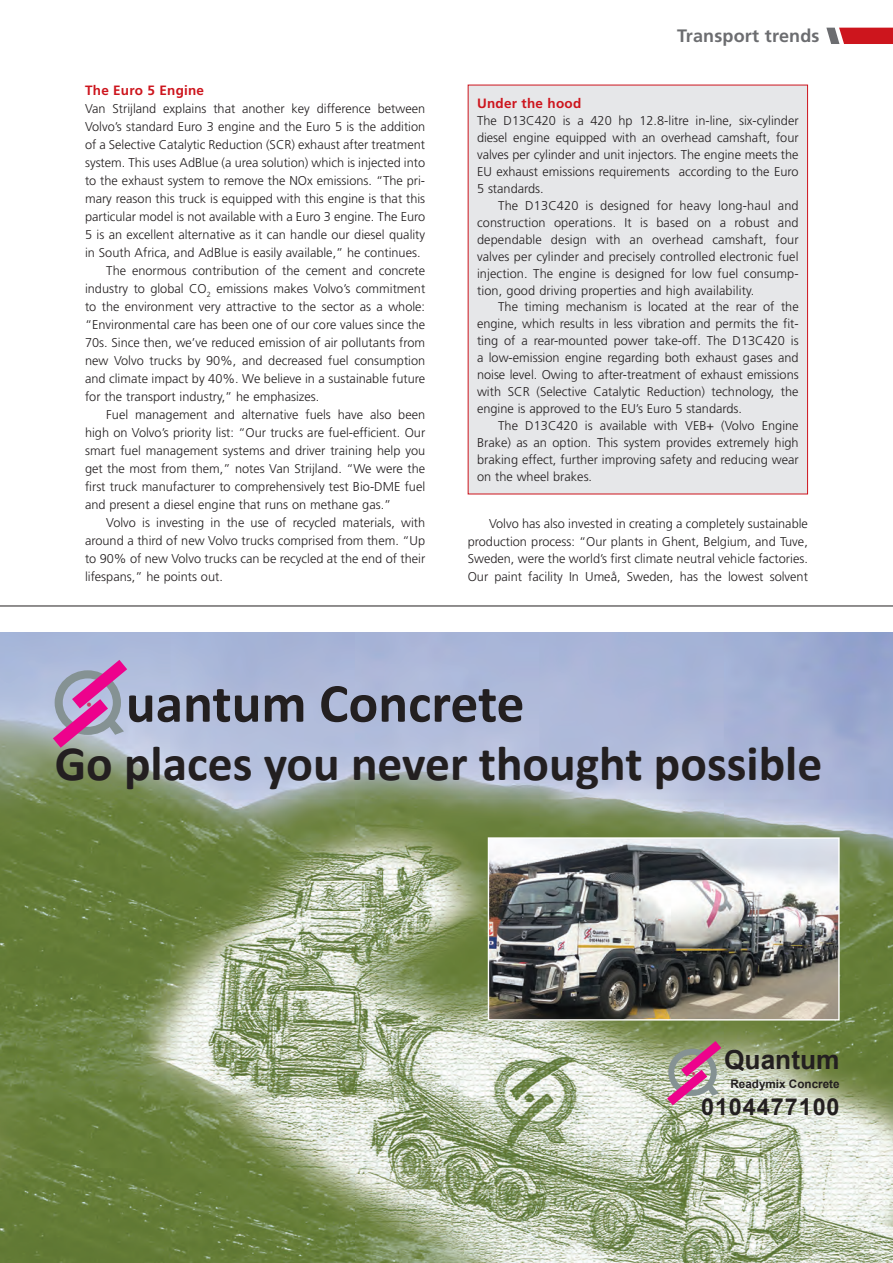
<style>
.page{position:relative;width:893px;height:1263px;background:#fff}
.page>*{position:absolute;margin:0;border:0;box-sizing:border-box;transform-origin:0 0}
.t1{font:700 55.5px "Calibri";color:#231f20}
.t2{font:700 49.5px "Calibri";color:#231f20}
.t3{font:700 26.25px "Arial";color:#231f20}
.t4{font:700 23.4px "Arial";letter-spacing:.04em;color:#231f20}
.text{font:700 18px "Frutiger LT Std";letter-spacing:.01em;color:#6c6d70}
.t5{font:15.45px "Minion Pro";color:#cc3564}
.Crosshead{font:700 13.5px "Frutiger LT Std";letter-spacing:.02em;color:#cd151d}
.Body_copy_Indent{font:300 12.75px/18px "Frutiger LT Std";color:#231f20;text-align:justify}
.Body_Copy{font:300 12.75px/18px "Frutiger LT Std";color:#231f20;text-align:justify}
.t6{font:700 11.7px "Arial";color:#231f20}
.t7{font:11.25px "Minion Pro";color:#cc3564}
</style>
<div class="page">
<svg style="left:826px;top:28px;width:67px;height:16px"></svg>
<div style="left:468px;top:85px;width:339px;height:409px;background:#e6e7e9"></div>
<hr style="left:0;top:606px;width:893px;height:1px;background:#231f20">
<img style="left:0;top:632px;width:893px;height:631px">
<svg style="left:40px;top:647px;width:100px;height:113px;background:#b39ec0"></svg>
<img style="left:490px;top:839px;width:348px;height:179px">
<div style="left:488px;top:837px;width:352px;height:183px;border:1px solid #fff"></div>
<svg style="left:657px;top:1032px;width:74px;height:82px;background:#b19c95"></svg>
<p class="text" style="left:677px;top:25px;width:144px">Transport trends</p>
<p class="Crosshead" style="left:85px;top:83px;width:121px">The Euro 5 Engine</p>
<p class="Body_Copy" style="left:85px;top:100px;width:342px">Van Strijland explains that another key difference between Volvo’s standard Euro 3 engine and the Euro 5 is the addition of a Selective Catalytic Reduction (SCR) exhaust after treatment system. This uses AdBlue (a urea solution) which is injected into to the exhaust system to remove the NOx emissions. “The pri&shy;mary reason this truck is equipped with this engine is that this particular model is not available with a Euro 3 engine. The Euro 5 is an excellent alternative as it can handle our diesel quality in South Africa, and AdBlue is easily available,” he continues.</p>
<p class="Body_copy_Indent" style="left:85px;top:262px;width:342px;text-indent:21px">The enormous contribution of the cement and concrete industry to global CO<sub>2</sub> emissions makes Volvo’s commitment to the environment very attractive to the sector as a whole: “Environmental care has been one of our core values since the 70s. Since then, we’ve reduced emission of air pollutants from new Volvo trucks by 90%, and decreased fuel consumption and climate impact by 40%. We believe in a sustainable future for the transport industry,” he emphasizes.</p>
<p class="Body_copy_Indent" style="left:85px;top:406px;width:342px;text-indent:21px">Fuel management and alternative fuels have also been high on Volvo’s priority list: “Our trucks are fuel-efficient. Our smart fuel management systems and driver training help you get the most from them,” notes Van Strijland. “We were the first truck manufacturer to comprehensively test Bio-DME fuel and present a diesel engine that runs on methane gas.”</p>
<p class="Body_copy_Indent" style="left:85px;top:514px;width:342px;text-indent:21px">Volvo is investing in the use of recycled materials, with around a third of new Volvo trucks comprised from them. “Up to 90% of new Volvo trucks can be recycled at the end of their lifespans,” he points out.</p>
<p class="Body_copy_Indent" style="left:468px;top:515px;width:342px;line-height:17.4px;text-indent:21px">Volvo has also invested in creating a completely sustainable production process: “Our plants in Ghent, Belgium, and Tuve, Sweden, were the world’s first climate neutral vehicle factories.<br>Our paint facility In Umeå, Sweden, has the lowest solvent</p>
<p class="Crosshead" style="left:477px;top:95px;width:106px">Under the hood</p>
<p class="Body_Copy" style="left:477px;top:112px;width:323px;line-height:17px">The D13C420 is a 420 hp 12.8-litre in-line, six-cylinder diesel engine equipped with an overhead camshaft, four valves per cylinder and unit injectors. The engine meets the EU exhaust emissions requirements according to the Euro 5 standards.</p>
<p class="Body_copy_Indent" style="left:477px;top:197px;width:323px;line-height:17px;text-indent:21px">The D13C420 is designed for heavy long-haul and construction operations. It is based on a robust and dependable design with an overhead camshaft, four valves per cylinder and precisely controlled electronic fuel injection. The engine is designed for low fuel consump&shy;tion, good driving properties and high availability.</p>
<p class="Body_copy_Indent" style="left:477px;top:299px;width:323px;line-height:17px;text-indent:21px">The timing mechanism is located at the rear of the engine, which results in less vibration and permits the fit&shy;ting of a rear-mounted power take-off. The D13C420 is a low-emission engine regarding both exhaust gases and noise level. Owing to after-treatment of exhaust emissions with SCR (Selective Catalytic Reduction) technology, the engine is approved to the EU’s Euro 5 standards.</p>
<p class="Body_copy_Indent" style="left:477px;top:417px;width:323px;line-height:17px;text-indent:21px">The D13C420 is available with VEB+ (Volvo Engine Brake) as an option. This system provides extremely high braking effect, further improving safety and reducing wear on the wheel brakes.</p>
<p class="t1" style="left:126px;top:664px;width:400px">uantum Concrete</p>
<p class="t2" style="left:55px;top:729px;width:769px">Go places you never thought possible</p>
<p class="t5" style="left:86px;top:692px;width:8px">•</p>
<p class="t3" style="left:724px;top:1043px;width:117px">Quantum</p>
<p class="t6" style="left:730px;top:1076px;width:111px">Readymix Concrete</p>
<p class="t4" style="left:701px;top:1092px;width:140px">0104477100</p>
<p class="t7" style="left:691px;top:1065px;width:6px">•</p>
</div>
